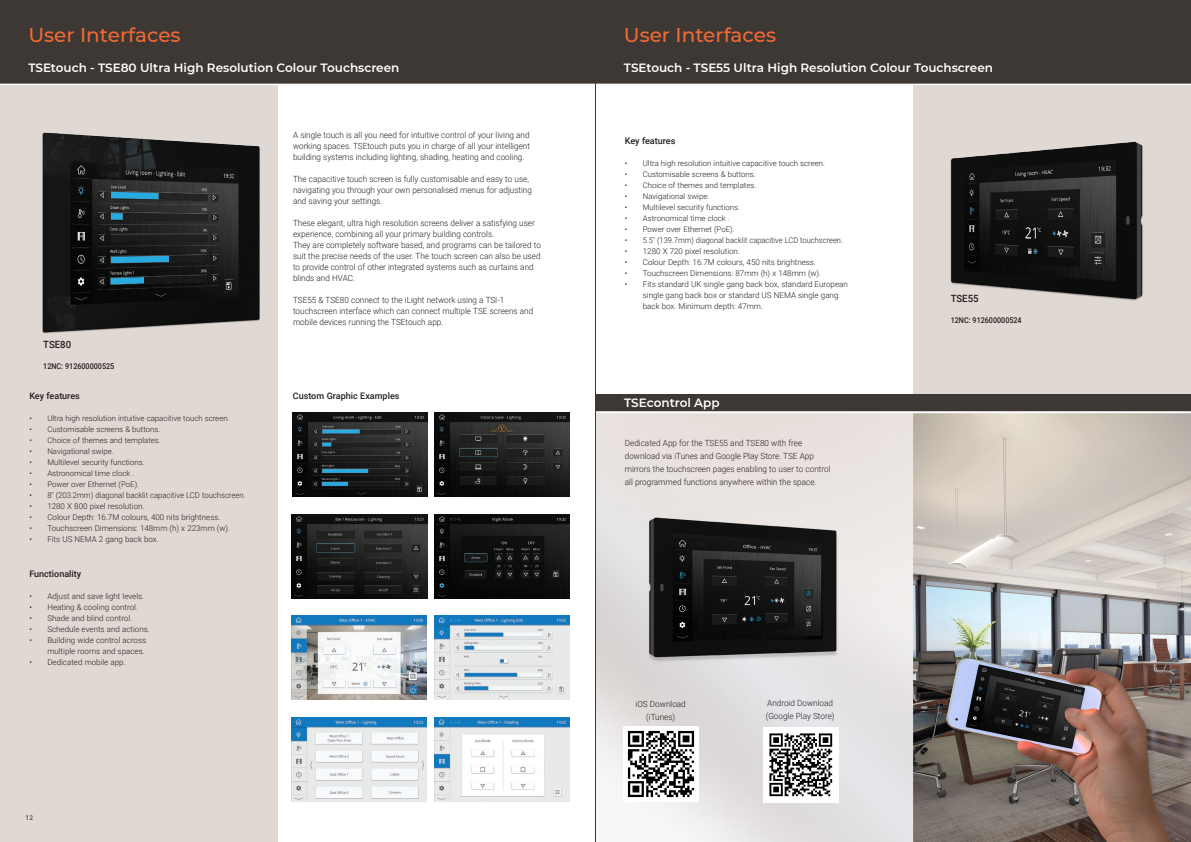
<style>
.page{position:relative;width:1191px;height:842px;background:#fff}
.page>*{position:absolute;margin:0;border:0;box-sizing:border-box;transform-origin:0 0}
.t1{font:500 20px "Montserrat";color:#f26935}
.t2{font:600 12px "Montserrat";color:#fff}
.t3{font:500 10px "Roboto";color:#231f20;scale:.96 1}
.t4{font:500 9px "Roboto";color:#231f20}
.t5{font:300 8.5px/11px "Roboto";color:#231f20;scale:.96 1}
.t6{font:300 8px/11px "Roboto";color:#231f20}
.t7{font:300 8px "Roboto";color:#231f20;scale:.94 1}
.t8{font:300 8px "Roboto";color:#231f20;scale:.96 1}
.t9{font:500 8px "Roboto";color:#231f20;scale:.9 1}
.t10{font:300 7.8px "Roboto";color:#231f20}
.t11{font:6.5px "Roboto";color:#231f20}
</style>
<div class="page">
<div style="left:0;top:84px;width:278px;height:758px;background:#e0d8d3"></div>
<div style="left:913px;top:84px;width:278px;height:758px;background:#e0d8d3"></div>
<div style="left:0;top:0;width:595px;height:84px;background:#3e3835"></div>
<hr style="left:0;top:84px;width:595px;height:1px;background:#fff">
<div style="left:595px;top:0;width:596px;height:84px;background:#3e3835"></div>
<hr style="left:595px;top:84px;width:596px;height:1px;background:#fff">
<img style="left:42px;top:132px;width:218px;height:202px">
<img style="left:292px;top:514px;width:135px;height:85px">
<img style="left:292px;top:412px;width:135px;height:84px">
<img style="left:292px;top:616px;width:135px;height:84px">
<img style="left:292px;top:717px;width:135px;height:85px">
<img style="left:434px;top:514px;width:135px;height:85px">
<img style="left:434px;top:412px;width:135px;height:85px">
<img style="left:435px;top:616px;width:134px;height:84px">
<img style="left:435px;top:717px;width:134px;height:85px">
<img style="left:950px;top:141px;width:193px;height:160px">
<img style="left:596px;top:413px;width:595px;height:429px">
<div style="left:595px;top:394px;width:596px;height:17px;background:#3e3835"></div>
<hr style="left:595px;top:411px;width:596px;height:2px;background:#fff">
<img style="left:763px;top:727px;width:75px;height:75px">
<img style="left:623px;top:727px;width:75px;height:75px">
<hr style="left:595px;top:0;width:1px;height:842px;background:#3e3835">
<p class="t1" style="left:28px;top:21px;width:154px">User Interfaces</p>
<p class="t2" style="left:28px;top:60px;width:372px">TSEtouch - TSE80 Ultra High Resolution Colour Touchscreen</p>
<p class="t3" style="left:43px;top:338px;width:31px">TSE80</p>
<p class="t9" style="left:43px;top:361px;width:80px">12NC: 912600000525</p>
<p class="t4" style="left:29px;top:389px;width:52px">Key features</p>
<p class="t10" style="left:29px;top:413px;width:202px">• Ultra high resolution intuitive capacitive touch screen.</p>
<p class="t10" style="left:29px;top:424px;width:132px">• Customisable screens &amp; buttons.</p>
<p class="t10" style="left:29px;top:435px;width:133px">• Choice of themes and templates.</p>
<p class="t10" style="left:29px;top:446px;width:86px">• Navigational swipe.</p>
<p class="t10" style="left:29px;top:457px;width:117px">• Multilevel security functions.</p>
<p class="t10" style="left:29px;top:468px;width:106px">• Astronomical time clock .</p>
<p class="t10" style="left:29px;top:479px;width:111px">• Power over Ethernet (PoE).</p>
<p class="t8" style="left:29px;top:489px;width:227px">• 8" (203.2mm) diagonal backlit capacitive LCD touchscreen.</p>
<p class="t6" style="left:29px;top:500px;width:117px">• 1280 X 800 pixel resolution.</p>
<p class="t6" style="left:29px;top:511px;width:192px">• Colour Depth: 16.7M colours, 400 nits brightness.</p>
<p class="t6" style="left:29px;top:522px;width:202px">• Touchscreen Dimensions: 148mm (h) x 223mm (w).</p>
<p class="t6" style="left:29px;top:533px;width:131px">• Fits US NEMA 2 gang back box.</p>
<p class="t4" style="left:29px;top:567px;width:53px">Functionality</p>
<p class="t6" style="left:29px;top:590px;width:116px">• Adjust and save light levels.</p>
<p class="t6" style="left:29px;top:601px;width:110px">• Heating &amp; cooling control.</p>
<p class="t6" style="left:29px;top:612px;width:104px">• Shade and blind control.</p>
<p class="t6" style="left:29px;top:623px;width:122px">• Schedule events and actions.</p>
<p class="t6" style="left:29px;top:634px;width:118px;text-align:right">• Building wide control across multiple rooms and spaces.</p>
<p class="t6" style="left:29px;top:656px;width:98px">• Dedicated mobile app.</p>
<p class="t5" style="left:293px;top:129px;width:248px;text-align:justify">A single touch is all you need for intuitive control of your living and working spaces. TSEtouch puts you in charge of all your intelligent building systems including lighting, shading, heating and cooling.</p>
<p class="t5" style="left:293px;top:173px;width:250px">The capacitive touch screen is fully customisable and easy to use, navigating you through your own personalised menus for adjusting and saving your settings.</p>
<p class="t5" style="left:293px;top:217px;width:253px">These elegant, ultra high resolution screens deliver a satisfying user experience, combining all your primary building controls.</p>
<p class="t5" style="left:293px;top:239px;width:260px">They are completely software based, and programs can be tailored to suit the precise needs of the user. The touch screen can also be used to provide control of other integrated systems such as curtains and blinds and HVAC.</p>
<p class="t5" style="left:293px;top:294px;width:252px">TSE55 &amp; TSE80 connect to the iLight network using a TSI-1 touchscreen interface which can connect multiple TSE screens and mobile devices running the TSEtouch app.</p>
<p class="t4" style="left:293px;top:389px;width:108px">Custom Graphic Examples</p>
<p class="t11" style="left:26px;top:813px;width:9px">12</p>
<p class="t1" style="left:624px;top:21px;width:154px">User Interfaces</p>
<p class="t2" style="left:624px;top:60px;width:371px">TSEtouch - TSE55 Ultra High Resolution Colour Touchscreen</p>
<p class="t4" style="left:625px;top:135px;width:52px">Key features</p>
<p class="t10" style="left:625px;top:158px;width:202px">• Ultra high resolution intuitive capacitive touch screen.</p>
<p class="t10" style="left:625px;top:169px;width:132px">• Customisable screens &amp; buttons.</p>
<p class="t10" style="left:625px;top:180px;width:133px">• Choice of themes and templates.</p>
<p class="t10" style="left:625px;top:191px;width:86px">• Navigational swipe.</p>
<p class="t10" style="left:625px;top:202px;width:117px">• Multilevel security functions.</p>
<p class="t10" style="left:625px;top:213px;width:106px">• Astronomical time clock .</p>
<p class="t10" style="left:625px;top:224px;width:111px">• Power over Ethernet (PoE).</p>
<p class="t7" style="left:625px;top:235px;width:233px">• 5.5" (139.7mm) diagonal backlit capacitive LCD touchscreen.</p>
<p class="t6" style="left:625px;top:245px;width:117px">• 1280 X 720 pixel resolution.</p>
<p class="t6" style="left:625px;top:256px;width:192px">• Colour Depth: 16.7M colours, 450 nits brightness.</p>
<p class="t6" style="left:625px;top:267px;width:198px">• Touchscreen Dimensions: 87mm (h) x 148mm (w).</p>
<p class="t6" style="left:643px;top:278px;width:206px;text-indent:-18px">• Fits standard UK single gang back box, standard European single gang back box or standard US NEMA single gang back box. Minimum depth: 47mm.</p>
<p class="t2" style="left:624px;top:394px;width:97px">TSEcontrol App</p>
<p class="t5" style="left:625px;top:436px;width:216px;line-height:13px">Dedicated App for the TSE55 and TSE80 with free download via iTunes and Google Play Store. TSE App mirrors the touchscreen pages enabling to user to control all programmed functions anywhere within the space.</p>
<p class="t5" style="left:635px;top:698px;width:54px">iOS Download</p>
<p class="t5" style="left:646px;top:711px;width:32px">(iTunes)</p>
<p class="t5" style="left:767px;top:697px;width:70px">Android Download</p>
<p class="t5" style="left:765px;top:710px;width:73px">(Google Play Store)</p>
<p class="t3" style="left:950px;top:291px;width:31px">TSE55</p>
<p class="t9" style="left:950px;top:314px;width:80px">12NC: 912600000524</p>
</div>
